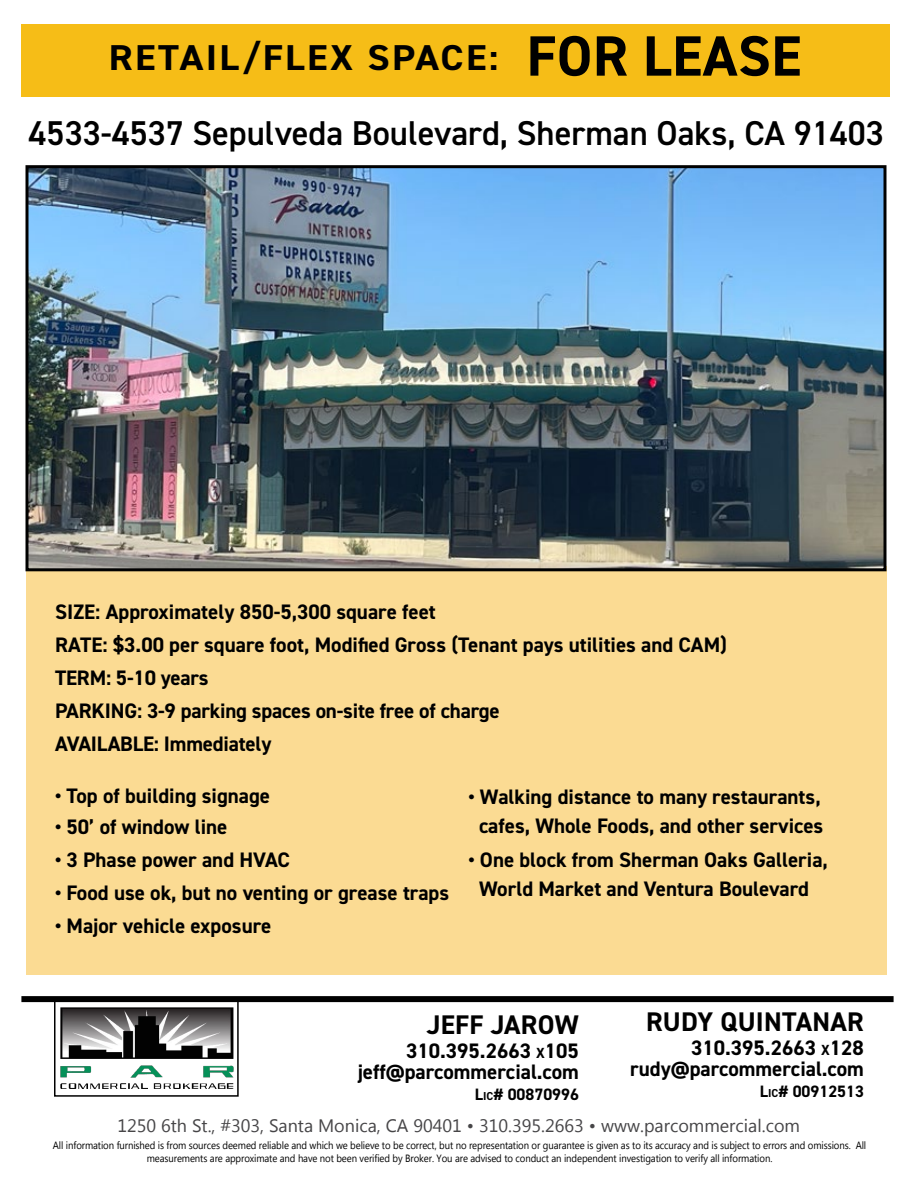
<style>
.page{position:relative;width:918px;height:1188px;background:#fff}
.page>*{position:absolute;margin:0;border:0;box-sizing:border-box;transform-origin:0 0}
.t1{font:700 36px "DIN2014";letter-spacing:.06em;color:#000;scale:1.08 1}
.t2{font:600 34.5px "DIN2014";color:#000}
.t3{font:700 27px "DIN2014";letter-spacing:.01em;color:#000}
.t4{font:700 21px/33px "DIN2014";color:#000;text-align:right}
.t5{font:18px "Microsoft Tai Le";color:#464547}
.t6{font:700 16.5px "DIN2014";color:#000}
.t7{font:10.5px/12.6px "Microsoft Tai Le";letter-spacing:-.01em;color:#000;text-align:center;scale:.91 1}
.s1{font-size:57px}
.s2{font-style:inherit}
.s3{font-size:14.7px}
.s4{font-size:11.55px}
</style>
<div class="page">
<div style="left:26px;top:566px;width:860px;height:408px;background:#fbdb93"></div>
<div style="left:21px;top:24px;width:869px;height:72px;background:#f6bd17"></div>
<img style="left:60px;top:1007px;width:174px;height:82px">
<div style="left:54px;top:999px;width:185px;height:98px;border:2px solid #000"></div>
<div style="left:21px;top:996px;width:873px;height:6px;background:#000"></div>
<img style="left:30px;top:169px;width:852px;height:398px">
<div style="left:26px;top:165px;width:860px;height:406px;border:3px solid #000"></div>
<h1 class="t1" style="left:109px;top:33px;width:643px">RETAIL/FLEX SPACE: <span class="s1">FOR LEASE</span></h1>
<h2 class="t2" style="left:29px;top:110px;width:857px">4533-4537 Sepulveda Boulevard, Sherman Oaks, CA 91403</h2>
<p class="t4" style="left:55px;top:595px;width:673px;text-align:left"><span class="s2">SIZE:</span> Approximately 850-5,300 square feet<br><span class="s2">RATE:</span> $3.00 per square foot, Modified Gross (Tenant pays utilities and CAM)<br><span class="s2">TERM:</span> 5-10 years<br><span class="s2">PARKI NG: 3-9</span> parking spaces on-site free of charge<br><span class="s2">AVAI LABLE:</span> Immediately</p>
<p class="t4" style="left:55px;top:779px;width:217px">• Top of building signage</p>
<p class="t4" style="left:55px;top:810px;width:174px">• 50’ of window line</p>
<p class="t4" style="left:55px;top:843px;width:236px">• 3 Phase power and HVAC</p>
<p class="t4" style="left:55px;top:876px;width:396px">• Food use ok, but no venting or grease traps</p>
<p class="t4" style="left:55px;top:909px;width:218px">• Major vehicle exposure</p>
<p class="t4" style="left:469px;top:783px;width:356px;line-height:28.5px;text-align:center">• Walking distance to many restaurants, cafes, Whole Foods, and other services</p>
<p class="t4" style="left:469px;top:846px;width:361px;line-height:28.5px;text-align:center">• One block from Sherman Oaks Galleria,<br>World Market and Ventura Boulevard</p>
<p class="t3" style="left:646px;top:1004px;width:219px">RUDY QUINTANAR</p>
<p class="t4" style="left:630px;top:1037px;width:235px;line-height:21px"><span class="s2">310.395.2663</span> <span class="s3">X</span><span class="s2">128 </span>rudy@parcommercial.com</p>
<p class="t6" style="left:760px;top:1081px;width:106px">L<span class="s4">IC</span># 00912513</p>
<p class="t3" style="left:427px;top:1007px;width:154px">JEFF JAROW</p>
<p class="t4" style="left:358px;top:1040px;width:223px;line-height:21px"><span class="s2">310.395.2663</span> <span class="s3">X</span><span class="s2">105 </span>jeff@parcommercial.com</p>
<p class="t6" style="left:475px;top:1084px;width:106px">L<span class="s4">IC</span># 00870996</p>
<p class="t5" style="left:117px;top:1115px;width:684px">1250 6th St., #303, Santa Monica, CA 90401 • 310.395.2663 • www.parcommercial.com</p>
<p class="t7" style="left:53px;top:1140px;width:895px">All information furnished is from sources deemed reliable and which we believe to be correct, but no representation or guarantee is given as to its accuracy and is subject to errors and omissions. All measurements are approximate and have not been verified by Broker. You are advised to conduct an independent investigation to verify all information.</p>
</div>
